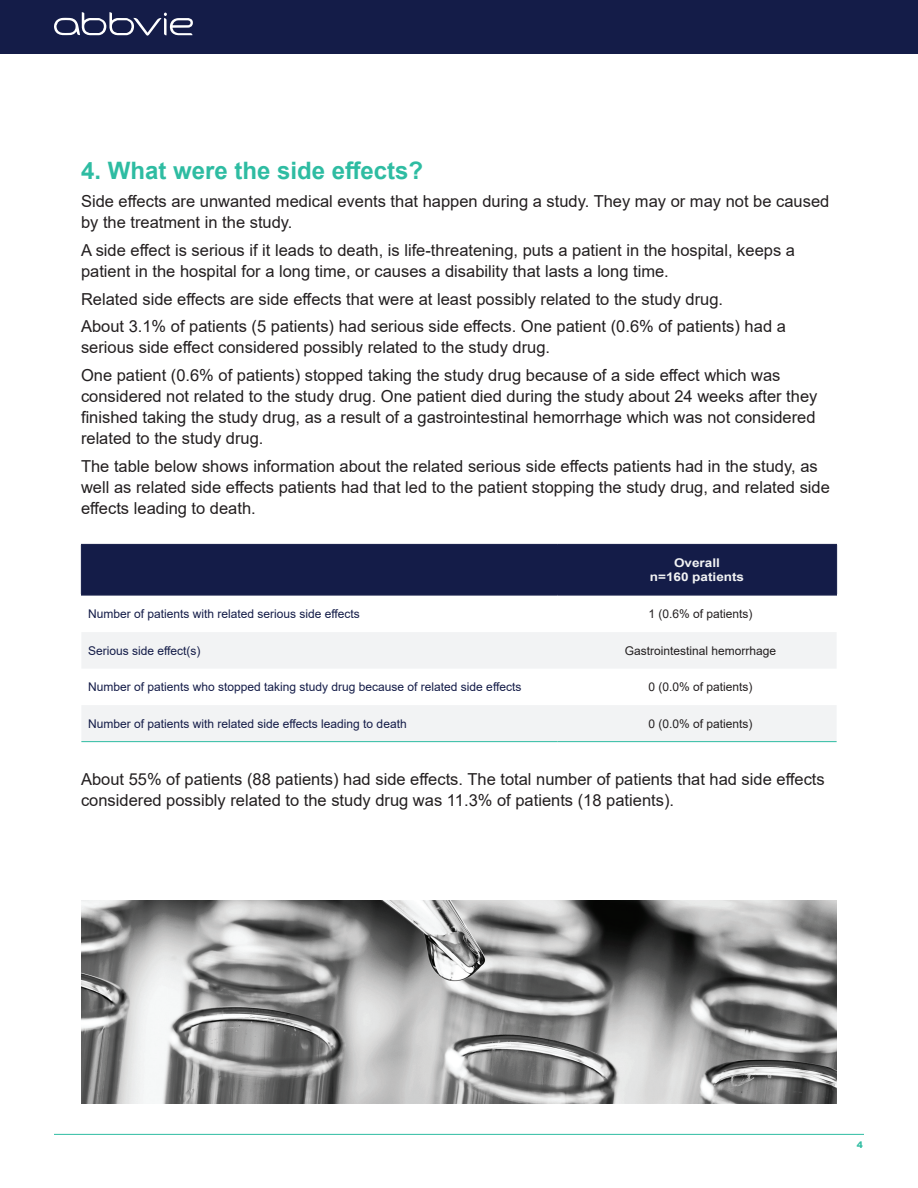
<style>
.page{position:relative;width:918px;height:1188px;background:#fff}
.page>*{position:absolute;margin:0;border:0;box-sizing:border-box;transform-origin:0 0}
.t1{font:700 24px "Arial";color:#2ebca2}
.t2{font:16.5px/21px "Arial";color:#231f20}
.t3{font:12px "Arial";color:#141c48}
.t4{font:12px "Arial";color:#231f20}
.t5{font:700 12px/14.4px "Arial";color:#f2f3f4;text-align:center;scale:1.13 1}
.t6{font:900 9px "Arial";color:#33bda3}
</style>
<div class="page">
<hr style="left:54px;top:1134px;width:810px;height:1px;background:#2ebca2">
<div style="left:0;top:0;width:918px;height:54px;background:#141c48"></div>
<svg style="left:54px;top:12px;width:139px;height:24px"></svg>
<div style="left:82px;top:545px;width:754px;height:49px;background:#141c48"></div>
<svg style="left:82px;top:632px;width:754px;height:109px;fill:#f2f3f4"></svg>
<hr style="left:81px;top:544px;width:476px;height:1px;background:#141c48">
<hr style="left:81px;top:545px;width:1px;height:49px;background:#141c48">
<hr style="left:557px;top:544px;width:280px;height:1px;background:#141c48">
<hr style="left:836px;top:545px;width:1px;height:49px;background:#141c48">
<hr style="left:557px;top:545px;width:1px;height:49px;background:#141c48">
<hr style="left:81px;top:594px;width:476px;height:2px;background:#141c48">
<hr style="left:557px;top:594px;width:280px;height:2px;background:#141c48">
<hr style="left:81px;top:741px;width:476px;height:1px;background:#2dbca1">
<hr style="left:557px;top:741px;width:280px;height:1px;background:#2dbca1">
<img style="left:81px;top:900px;width:756px;height:204px">
<h1 class="t1" style="left:81px;top:154px;width:344px">4. What were the side effects?</h1>
<p class="t2" style="left:81px;top:191px;width:750px">Side effects are unwanted medical events that happen during a study. They may or may not be caused by the treatment in the study.</p>
<p class="t2" style="left:81px;top:240px;width:716px">A side effect is serious if it leads to death, is life-threatening, puts a patient in the hospital, keeps a patient in the hospital for a long time, or causes a disability that lasts a long time.</p>
<p class="t2" style="left:81px;top:285px;width:706px;line-height:27.8px">Related side effects are side effects that were at least possibly related to the study drug.<br>About 3.1% of patients (5 patients) had serious side effects. One patient (0.6% of patients) had a</p>
<p class="t2" style="left:81px;top:334px;width:701px;line-height:27.8px">serious side effect considered possibly related to the study drug.<br>One patient (0.6% of patients) stopped taking the study drug because of a side effect which was</p>
<p class="t2" style="left:81px;top:386px;width:738px;text-align:justify">considered not related to the study drug. One patient died during the study about 24 weeks after they finished taking the study drug, as a result of a gastrointestinal hemorrhage which was not considered related to the study drug.</p>
<p class="t2" style="left:81px;top:456px;width:750px">The table below shows information about the related serious side effects patients had in the study, as well as related side effects patients had that led to the patient stopping the study drug, and related side effects leading to death.</p>
<p class="t5" style="left:650px;top:556px;width:85px">Overall<br>n=160 patients</p>
<p class="t3" style="left:88px;top:606px;width:273px">Number of patients with related serious side effects</p>
<p class="t4" style="left:648px;top:606px;width:106px">1 (0.6% of patients)</p>
<p class="t3" style="left:88px;top:642px;width:114px">Serious side effect(s)</p>
<p class="t4" style="left:625px;top:642px;width:153px">Gastrointestinal hemorrhage</p>
<p class="t3" style="left:88px;top:679px;width:435px">Number of patients who stopped taking study drug because of related side effects</p>
<p class="t4" style="left:648px;top:679px;width:106px">0 (0.0% of patients)</p>
<p class="t3" style="left:88px;top:715px;width:320px">Number of patients with related side effects leading to death</p>
<p class="t4" style="left:648px;top:715px;width:106px">0 (0.0% of patients)</p>
<p class="t2" style="left:81px;top:769px;width:745px">About 55% of patients (88 patients) had side effects. The total number of patients that had side effects considered possibly related to the study drug was 11.3% of patients (18 patients).</p>
<p class="t6" style="left:857px;top:1139px;width:8px">4</p>
</div>
